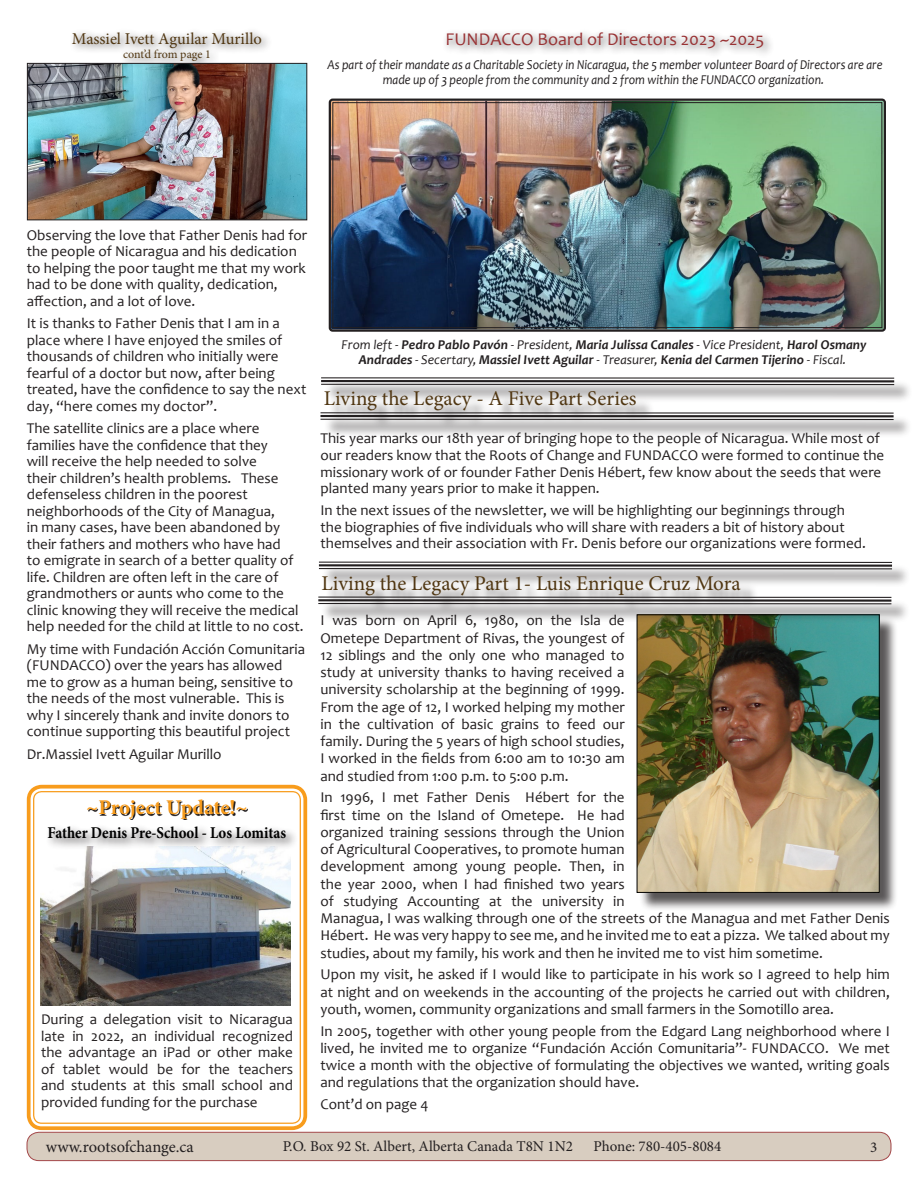
<style>
.page{position:relative;width:918px;height:1188px;background:#fff}
.page>*{position:absolute;margin:0;border:0;box-sizing:border-box;transform-origin:0 0}
.t1{font:21px "Minion Pro";color:#503611}
.t2{font:700 21px "Minion Pro";letter-spacing:-.01em;color:#f89c1c}
.t3{font:18px "Candara";color:#993234}
.t4{font:700 16.5px "Minion Pro";color:#000;scale:.9 1}
.t5{font:16.5px "Minion Pro";color:#503611}
.t6{font:16.5px "Minion Pro";letter-spacing:-.005em;color:#231f20}
.t7{font:15px/16.5px "Candara";color:#231f20}
.t8{font:15px "Minion Pro";color:#231f20}
.t9{font:italic 13.5px/15px "Candara";color:#231f20;text-align:center;scale:.9 1}
.t10{font:italic 700 13.5px/15px "Candara";color:#231f20;text-align:center}
.t11{font:12px "Minion Pro";letter-spacing:-.01em;color:#503611}
.s1{font-weight:400}
</style>
<div class="page">
<div style="left:27px;top:1132px;width:864px;height:29px;background:#d8cdc0;border-radius:12px"></div>
<div style="left:27px;top:1132px;width:864px;height:29px;border:1px solid #993234;border-radius:12px"></div>
<img style="left:27px;top:63px;width:281px;height:158px">
<div style="left:27px;top:785px;width:280px;height:345px;border:4px solid #f89c1c;border-radius:13px"></div>
<div style="left:33px;top:791px;width:268px;height:333px;border:1px solid #f89c1c;border-radius:8px"></div>
<img style="left:41px;top:851px;width:250px;height:154px">
<div style="left:46px;top:824px;width:252px;height:27px;background:#231f20;opacity:.75"></div>
<svg style="left:89px;top:800px;width:159px;height:20px"></svg>
<div style="left:69px;top:27px;width:203px;height:44px;background:#231f20;opacity:.75"></div>
<div style="left:442px;top:28px;width:333px;height:31px;background:#231f20;opacity:.75"></div>
<div style="left:639px;top:617px;width:259px;height:294px;background:#231f20;opacity:.75"></div>
<img style="left:639px;top:623px;width:239px;height:268px">
<div style="left:637px;top:614px;width:243px;height:279px;border:1px solid #000"></div>
<div style="left:323px;top:379px;width:589px;height:60px;background:#231f20;opacity:.75"></div>
<hr style="left:321px;top:412px;width:573px;height:2px;background:#231f20">
<hr style="left:321px;top:415px;width:573px;height:2px;background:#231f20">
<hr style="left:321px;top:419px;width:573px;height:1px;background:#231f20">
<hr style="left:321px;top:377px;width:573px;height:2px;background:#231f20">
<hr style="left:321px;top:380px;width:573px;height:2px;background:#231f20">
<hr style="left:321px;top:384px;width:573px;height:1px;background:#231f20">
<div style="left:329px;top:99px;width:557px;height:233px;border:2px solid #231f20;border-radius:3px"></div>
<img style="left:332px;top:102px;width:551px;height:226px">
<div style="left:321px;top:564px;width:589px;height:59px;background:#231f20;opacity:.75"></div>
<hr style="left:318px;top:597px;width:573px;height:1px;background:#231f20">
<hr style="left:318px;top:599px;width:573px;height:3px;background:#231f20">
<hr style="left:318px;top:603px;width:573px;height:1px;background:#231f20">
<hr style="left:319px;top:562px;width:573px;height:1px;background:#231f20">
<hr style="left:319px;top:564px;width:573px;height:3px;background:#231f20">
<hr style="left:319px;top:568px;width:573px;height:1px;background:#231f20">
<p class="t5" style="left:72px;top:27px;width:192px">Massiel Ivett Aguilar Murillo</p>
<p class="t11" style="left:123px;top:46px;width:89px">cont’d from page 1</p>
<p class="t3" style="left:446px;top:28px;width:320px">FUNDACCO Board of Directors 2023 ~2025</p>
<p class="t9" style="left:327px;top:57px;width:618px">As part of their mandate as a Charitable Society in Nicaragua, the 5 member volunteer Board of Directors are are made up of 3 people from the community and 2 from within the FUNDACCO organization.</p>
<p class="t7" style="left:27px;top:227px;width:282px">Observing the love that Father Denis had for the people of Nicaragua and his dedication to helping the poor taught me that my work had to be done with quality, dedication, affection, and a lot of love.</p>
<p class="t7" style="left:27px;top:315px;width:281px">It is thanks to Father Denis that I am in a place where I have enjoyed the smiles of thousands of children who initially were fearful of a doctor but now, after being treated, have the confidence to say the next day, “here comes my doctor”.</p>
<p class="t7" style="left:27px;top:420px;width:278px">The satellite clinics are a place where families have the confidence that they<br>will receive the help needed to solve<br>their children’s health problems. These defenseless children in the poorest neighborhoods of the City of Managua,<br>in many cases, have been abandoned by their fathers and mothers who have had<br>to emigrate in search of a better quality of life. Children are often left in the care of grandmothers or aunts who come to the clinic knowing they will receive the medical help needed for the child at little to no cost.</p>
<p class="t7" style="left:27px;top:641px;width:280px">My time with Fundación Acción Comunitaria (FUNDACCO) over the years has allowed me to grow as a human being, sensitive to the needs of the most vulnerable. This is why I sincerely thank and invite donors to continue supporting this beautiful project</p>
<p class="t7" style="left:27px;top:746px;width:196px">Dr.Massiel Ivett Aguilar Murillo</p>
<p class="t2" style="left:86px;top:793px;width:163px">~Project Update!~</p>
<p class="t4" style="left:47px;top:821px;width:267px">Father Denis Pre-School - Los Lomitas</p>
<p class="t7" style="left:41px;top:1011px;width:254px;text-align:justify">During a delegation visit to Nicaragua late in 2022, an individual recognized the advantage an iPad or other make of tablet would be for the teachers and students at this small school and provided funding for the purchase</p>
<p class="t10" style="left:342px;top:337px;width:526px"><span class="s1">From left -</span> Pedro Pablo Pavón <span class="s1">- President,</span> Maria Julissa Canales <span class="s1">- Vice President,</span> Harol Osmany<br>Andrades <span class="s1">- Secertary,</span> Massiel Ivett Aguilar <span class="s1">- Treasurer,</span> Kenia del Carmen Tijerino <span class="s1">- Fiscal.</span></p>
<p class="t1" style="left:324px;top:384px;width:314px">Living the Legacy - A Five Part Series</p>
<p class="t7" style="left:321px;top:430px;width:565px">This year marks our 18th year of bringing hope to the people of Nicaragua. While most of our readers know that the Roots of Change and FUNDACCO were formed to continue the missionary work of or founder Father Denis Hébert, few know about the seeds that were planted many years prior to make it happen.</p>
<p class="t7" style="left:321px;top:502px;width:547px">In the next issues of the newsletter, we will be highlighting our beginnings through the biographies of five individuals who will share with readers a bit of history about themselves and their association with Fr. Denis before our organizations were formed.</p>
<p class="t1" style="left:322px;top:569px;width:421px">Living the Legacy Part 1- Luis Enrique Cruz Mora</p>
<p class="t7" style="left:321px;top:612px;width:306px;line-height:17.2px;text-align:justify">I was born on April 6, 1980, on the Isla de Ometepe Department of Rivas, the youngest of 12 siblings and the only one who managed to study at university thanks to having received a university scholarship at the beginning of 1999.<br>From the age of 12, I worked helping my mother in the cultivation of basic grains to feed our family. During the 5 years of high school studies, I worked in the fields from 6:00 am to 10:30 am and studied from 1:00 p.m. to 5:00 p.m.</p>
<p class="t7" style="left:321px;top:789px;width:571px;line-height:17.2px">In 1996, I met Father Denis Hébert for the<br>first time on the Island of Ometepe. He had<br>organized training sessions through the Union<br>of Agricultural Cooperatives, to promote human<br>development among young people. Then, in<br>the year 2000, when I had finished two years<br>of studying Accounting at the university in<br>Managua, I was walking through one of the streets of the Managua and met Father Denis Hébert. He was very happy to see me, and he invited me to eat a pizza. We talked about my studies, about my family, his work and then he invited me to vist him sometime.</p>
<p class="t7" style="left:321px;top:966px;width:571px;line-height:17.2px;text-align:justify">Upon my visit, he asked if I would like to participate in his work so I agreed to help him at night and on weekends in the accounting of the projects he carried out with children, youth, women, community organizations and small farmers in the Somotillo area.</p>
<p class="t7" style="left:321px;top:1022px;width:571px;line-height:17.2px;text-align:justify">In 2005, together with other young people from the Edgard Lang neighborhood where I lived, he invited me to organize “Fundación Acción Comunitaria”- FUNDACCO. We met twice a month with the objective of formulating the objectives we wanted, writing goals and regulations that the organization should have.</p>
<p class="t7" style="left:321px;top:1096px;width:109px">Cont’d on page 4</p>
<p class="t6" style="left:46px;top:1135px;width:149px">www.rootsofchange.ca</p>
<p class="t8" style="left:283px;top:1136px;width:292px">P.O. Box 92 St. Albert, Alberta Canada T8N 1N2</p>
<p class="t8" style="left:594px;top:1136px;width:129px">Phone: 780-405-8084</p>
<p class="t8" style="left:870px;top:1137px;width:9px">3</p>
</div>
